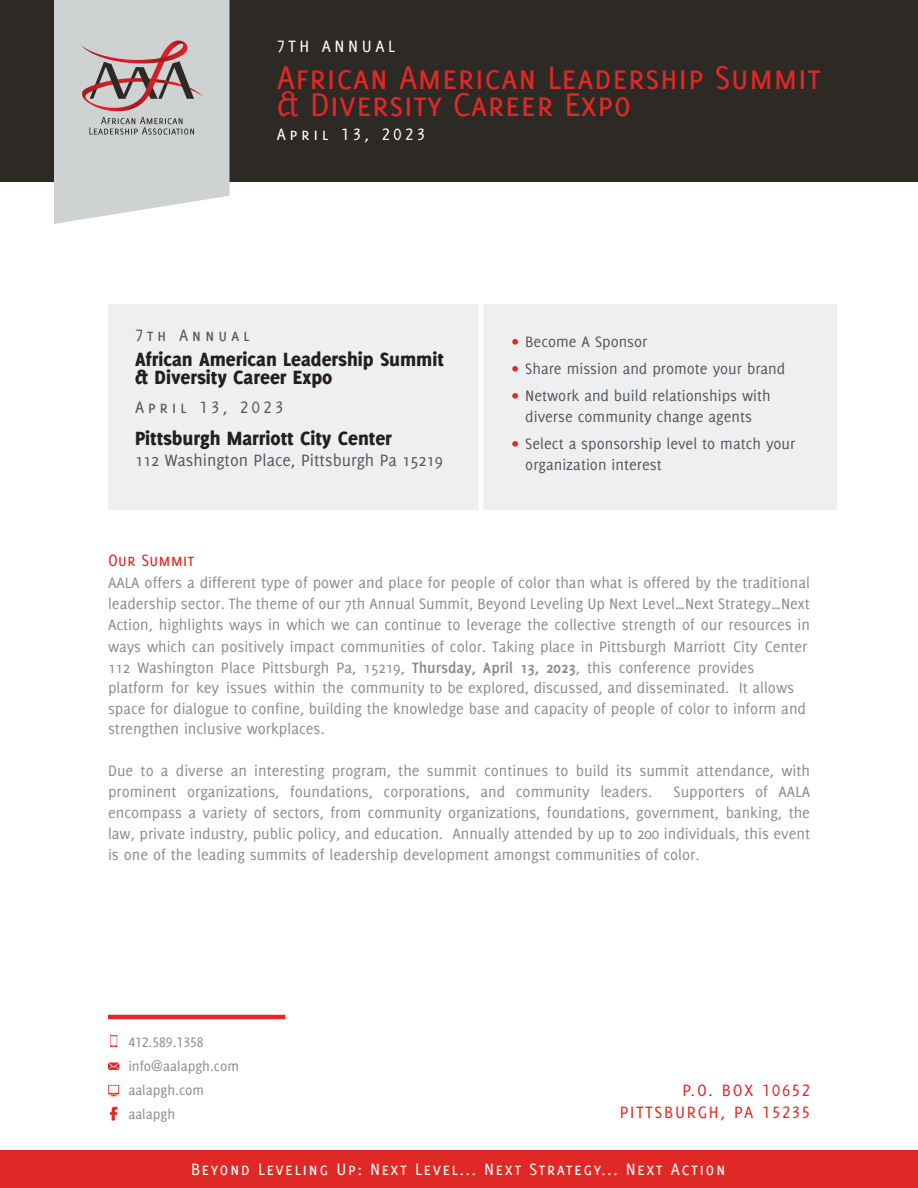
<style>
.page{position:relative;width:918px;height:1188px;background:#fff}
.page>*{position:absolute;margin:0;border:0;box-sizing:border-box;transform-origin:0 0}
.t1{font:36px/26.4px "Delicious Small Caps";color:#e02826}
.t2{font:800 21px/17.9px "Delicious";color:#231f20}
.t3{font:18px "Delicious Small Caps";letter-spacing:.075em;color:#fff}
.t4{font:18px "Delicious";color:#54575a}
.t5{font:18px/21.6px "Delicious Small Caps";letter-spacing:.1em;color:#e02826;text-align:right}
.t6{font:18px "Delicious Small Caps";letter-spacing:.2em;color:#fff}
.t7{font:18px "Delicious Small Caps";letter-spacing:.2em;color:#54575a}
.t8{font:18px "Delicious Small Caps";color:#e02826}
.t9{font:16.5px/20.9px "Delicious";color:#888c8d}
.t10{font:16.5px/21px "Delicious";color:#54575a;text-align:center}
.t11{font:15px/24px "Delicious";color:#888c8d}
.t12{font:15px "Delicious Small Caps";color:#888c8d}
.s1{color:#e02826}
.s2{font-style:inherit}
.s3{font-weight:700}
</style>
<div class="page">
<hr style="left:108px;top:1015px;width:177px;height:4px;background:#e02826">
<svg style="left:108px;top:1063px;width:11px;height:7px"></svg>
<svg style="left:108px;top:1085px;width:11px;height:11px"></svg>
<svg style="left:110px;top:1107px;width:7px;height:13px"></svg>
<svg style="left:110px;top:1034px;width:7px;height:13px"></svg>
<div style="left:0;top:0;width:918px;height:182px;background:#2d2a26"></div>
<svg style="left:54px;top:0;width:176px;height:224px;background:#cbc8c9"></svg>
<div style="left:108px;top:304px;width:729px;height:206px;background:#eeeff0"></div>
<hr style="left:479px;top:301px;width:4px;height:209px;background:#fff">
<div style="left:0;top:1151px;width:918px;height:37px;background:#e02826"></div>
<p class="t6" style="left:277px;top:36px;width:120px">7TH ANNUAL</p>
<h1 class="t1" style="left:277px;top:64px;width:546px">African American Leadership Summit &amp; Diversity Career Expo</h1>
<p class="t6" style="left:277px;top:124px;width:150px">April 13, 2023</p>
<p class="t7" style="left:135px;top:325px;width:116px">7th Annual</p>
<p class="t2" style="left:135px;top:350px;width:310px">African American Leadership Summit &amp; Diversity Career Expo</p>
<p class="t7" style="left:135px;top:397px;width:150px">April 13, 2023</p>
<p class="t2" style="left:135px;top:429px;width:258px">Pittsburgh Marriott City Center</p>
<p class="t4" style="left:135px;top:450px;width:309px">112 Washington Place, Pittsburgh Pa 15219</p>
<p class="t10" style="left:512px;top:331px;width:137px"><span class="s1">•</span> Become A Sponsor</p>
<p class="t10" style="left:512px;top:358px;width:275px"><span class="s1">•</span> Share mission and promote your brand</p>
<p class="t10" style="left:512px;top:385px;width:260px"><span class="s1">•</span> Network and build relationships with diverse community change agents</p>
<p class="t10" style="left:525px;top:433px;width:272px;text-align:left;text-indent:-13px"><span class="s1">•</span> Select a sponsorship level to match your organization interest</p>
<p class="t8" style="left:108px;top:550px;width:88px">Our Summit</p>
<p class="t9" style="left:108px;top:572px;width:704px">AALA offers a different type of power and place for people of color than what is offered by the traditional leadership sector. The theme of our 7th Annual Summit, Beyond Leveling Up Next Level…Next Strategy…Next Action, highlights ways in which we can continue to leverage the collective strength of our resources in ways which can positively impact communities of color. Taking place in <span class="s2">Pittsburgh Marriott City Center 112 Washington Place Pittsburgh Pa, 15219</span>, <span class="s3">Thursday, April 13, 2023</span>, this conference provides platform for key issues within the community to be explored, discussed, and disseminated. It allows space for dialogue to confine, building the knowledge base and capacity of people of color to inform and strengthen inclusive workplaces.</p>
<p class="t9" style="left:108px;top:760px;width:704px">Due to a diverse an interesting program, the summit continues to build its summit attendance, with prominent organizations, foundations, corporations, and community leaders.</p>
<p class="t9" style="left:108px;top:781px;width:704px;text-align:justify;text-indent:565px">Supporters of AALA encompass a variety of sectors, from community organizations, foundations, government, banking, the law, private industry, public policy, and education. Annually attended by up to 200 individuals, this event is one of the leading summits of leadership development amongst communities of color.</p>
<p class="t12" style="left:128px;top:1033px;width:77px">412.589.1358</p>
<p class="t11" style="left:128px;top:1054px;width:112px">info@aalapgh.com aalapgh.com aalapgh</p>
<p class="t5" style="left:620px;top:1079px;width:192px">P.O. BOX 10652<br>PITTSBURGH, PA 15235</p>
<p class="t3" style="left:191px;top:1158px;width:536px">Beyond Leveling Up: Next Level... Next Strategy... Next Action</p>
</div>
